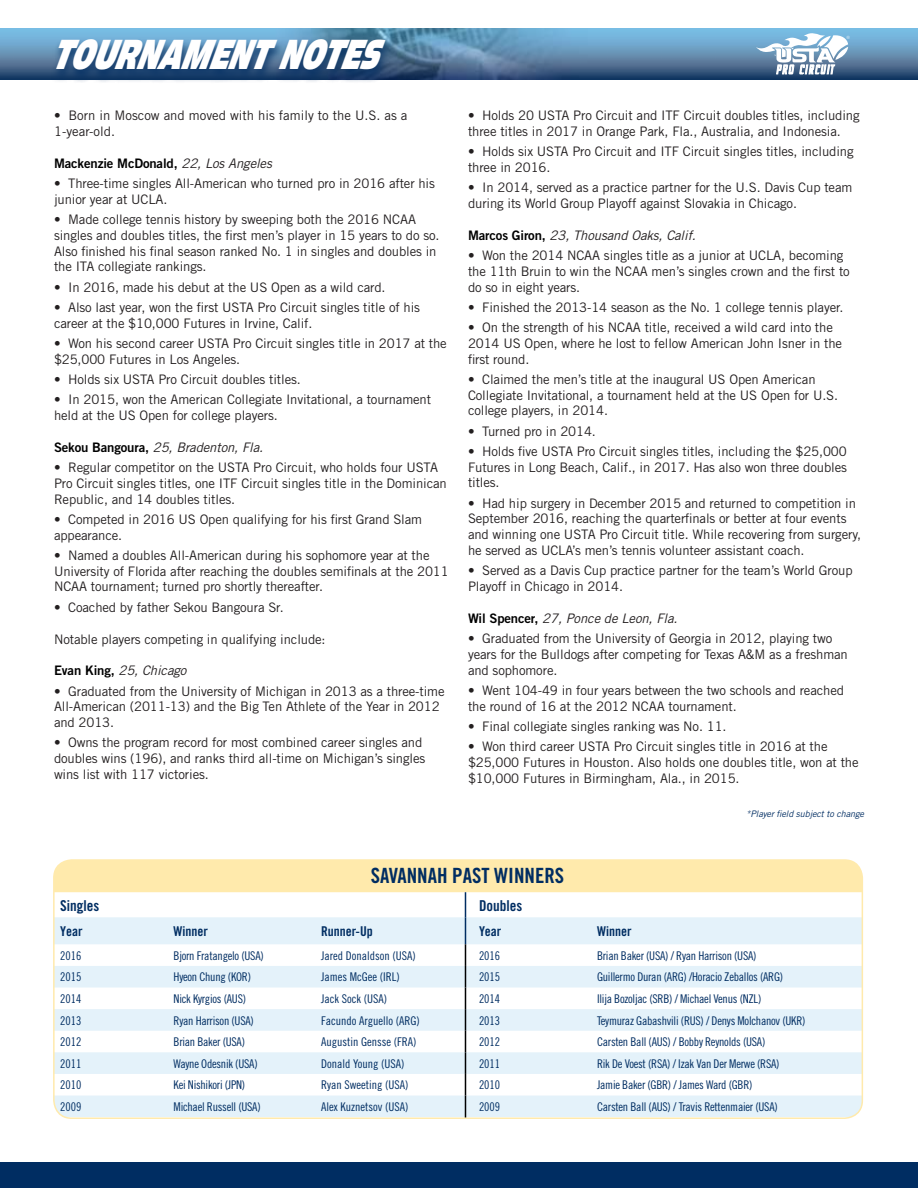
<style>
.page{position:relative;width:918px;height:1188px;background:#fff}
.page>*{position:absolute;margin:0;border:0;box-sizing:border-box;transform-origin:0 0}
.t1{font:italic 47.55px "Simian Text Gorilla";color:#fff;scale:.62 1}
.t2{font:21px "Trade Gothic Bold Cond Twenty";color:#002d62}
.t3{font:15px "Trade Gothic Bold Cond Twenty";color:#002d62}
.t4{font:13.5px "Trade Gothic Bold Cond Twenty";color:#002d62}
.t5{font:13.2px/15.8px "Trade Gothic";letter-spacing:-.01em;color:#231f20}
.t6{font:italic 13.2px "Trade Gothic";letter-spacing:-.01em;color:#231f20}
.t7{font:13.2px "Trade Gothic Bold Two";letter-spacing:-.01em;color:#000}
.t8{font:12px "Trade Gothic Cond Eighteen";letter-spacing:-.02em;color:#002d62}
.t9{font:12px "Trade Gothic Cond Eighteen";color:#002d62}
.t10{font:italic 9px "Trade Gothic";letter-spacing:-.01em;color:#002d62}
.s1{font-family:"Trade Gothic";font-style:italic;color:#231f20}
.s2{font-family:"Trade Gothic Bold Two";font-style:normal;color:#000}
</style>
<div class="page">
<img style="left:0;top:29px;width:918px;height:50px">
<div style="left:51px;top:38px;width:343px;height:46px;background:#002d62;opacity:.85"></div>
<svg style="left:756px;top:33px;width:94px;height:41px"></svg>
<div style="left:0;top:1162px;width:918px;height:26px;background:#002d62"></div>
<svg style="left:54px;top:860px;width:808px;height:258px"></svg>
<div style="left:53px;top:859px;width:810px;height:260px;border:2px solid #ffeaac;border-radius:18px"></div>
<h1 class="t1" style="left:51px;top:27px;width:558px">TOURNAMENTNOTES</h1>
<p class="t5" style="left:54px;top:107px;width:355px">• Born in Moscow and moved with his family to the U.S. as a<br>1-year-old.</p>
<p class="t7" style="left:54px;top:155px;width:219px">Mackenzie McDonald, <span class="s1">22, Los Angeles</span></p>
<p class="t5" style="left:54px;top:175px;width:383px">• Three-time singles All-American who turned pro in 2016 after his junior year at UCLA.</p>
<p class="t5" style="left:54px;top:211px;width:387px">• Made college tennis history by sweeping both the 2016 NCAA singles and doubles titles, the first men’s player in 15 years to do so.<br>Also finished his final season ranked No. 1 in singles and doubles in the ITA collegiate rankings.</p>
<p class="t5" style="left:54px;top:279px;width:333px">• In 2016, made his debut at the US Open as a wild card.</p>
<p class="t5" style="left:54px;top:299px;width:368px">• Also last year, won the first USTA Pro Circuit singles title of his career at the $10,000 Futures in Irvine, Calif.</p>
<p class="t5" style="left:54px;top:335px;width:394px">• Won his second career USTA Pro Circuit singles title in 2017 at the $25,000 Futures in Los Angeles.</p>
<p class="t5" style="left:54px;top:371px;width:248px">• Holds six USTA Pro Circuit doubles titles.</p>
<p class="t5" style="left:54px;top:391px;width:379px">• In 2015, won the American Collegiate Invitational, a tournament held at the US Open for college players.</p>
<p class="t6" style="left:54px;top:439px;width:211px"><span class="s2">Sekou Bangoura,</span> 25, Bradenton, Fla.</p>
<p class="t5" style="left:54px;top:459px;width:394px">• Regular competitor on the USTA Pro Circuit, who holds four USTA<br>Pro Circuit singles titles, one ITF Circuit singles title in the Dominican<br>Republic, and 14 doubles titles.</p>
<p class="t5" style="left:54px;top:511px;width:370px">• Competed in 2016 US Open qualifying for his first Grand Slam appearance.</p>
<p class="t5" style="left:54px;top:547px;width:396px">• Named a doubles All-American during his sophomore year at the<br>University of Florida after reaching the doubles semifinals at the 2011<br>NCAA tournament; turned pro shortly thereafter.</p>
<p class="t5" style="left:54px;top:599px;width:231px">• Coached by father Sekou Bangoura Sr.</p>
<p class="t5" style="left:54px;top:631px;width:273px">Notable players competing in qualifying include:</p>
<p class="t6" style="left:54px;top:663px;width:134px"><span class="s2">Evan King,</span> 25, Chicago</p>
<p class="t5" style="left:54px;top:683px;width:392px">• Graduated from the University of Michigan in 2013 as a three-time<br>All-American (2011-13) and the Big Ten Athlete of the Year in 2012 and 2013.</p>
<p class="t5" style="left:54px;top:735px;width:373px">• Owns the program record for most combined career singles and doubles wins (196), and ranks third all-time on Michigan’s singles wins list with 117 victories.</p>
<p class="t5" style="left:468px;top:107px;width:393px">• Holds 20 USTA Pro Circuit and ITF Circuit doubles titles, including three titles in 2017 in Orange Park, Fla., Australia, and Indonesia.</p>
<p class="t5" style="left:468px;top:143px;width:387px">• Holds six USTA Pro Circuit and ITF Circuit singles titles, including three in 2016.</p>
<p class="t5" style="left:468px;top:179px;width:386px">• In 2014, served as a practice partner for the U.S. Davis Cup team during its World Group Playoff against Slovakia in Chicago.</p>
<p class="t6" style="left:468px;top:227px;width:229px"><span class="s2">Marcos Giron,</span> 23, Thousand Oaks, Calif.</p>
<p class="t5" style="left:468px;top:247px;width:383px">• Won the 2014 NCAA singles title as a junior at UCLA, becoming the 11th Bruin to win the NCAA men’s singles crown and the first to do so in eight years.</p>
<p class="t5" style="left:468px;top:299px;width:377px">• Finished the 2013-14 season as the No. 1 college tennis player.</p>
<p class="t5" style="left:468px;top:319px;width:376px">• On the strength of his NCAA title, received a wild card into the<br>2014 US Open, where he lost to fellow American John Isner in the first round.</p>
<p class="t5" style="left:468px;top:371px;width:372px">• Claimed the men’s title at the inaugural US Open American<br>Collegiate Invitational, a tournament held at the US Open for U.S. college players, in 2014.</p>
<p class="t5" style="left:468px;top:423px;width:129px">• Turned pro in 2014.</p>
<p class="t5" style="left:468px;top:443px;width:380px;text-align:justify">• Holds five USTA Pro Circuit singles titles, including the $25,000<br>Futures in Long Beach, Calif., in 2017. Has also won three doubles titles.</p>
<p class="t5" style="left:468px;top:495px;width:395px">• Had hip surgery in December 2015 and returned to competition in September 2016, reaching the quarterfinals or better at four events and winning one USTA Pro Circuit title. While recovering from surgery, he served as UCLA’s men’s tennis volunteer assistant coach.</p>
<p class="t5" style="left:468px;top:562px;width:386px">• Served as a Davis Cup practice partner for the team’s World Group<br>Playoff in Chicago in 2014.</p>
<p class="t6" style="left:468px;top:610px;width:211px"><span class="s2">Wil Spencer,</span> 27, Ponce de Leon, Fla.</p>
<p class="t5" style="left:468px;top:630px;width:381px">• Graduated from the University of Georgia in 2012, playing two years for the Bulldogs after competing for Texas A&amp;M as a freshman and sophomore.</p>
<p class="t5" style="left:468px;top:682px;width:378px">• Went 104-49 in four years between the two schools and reached the round of 16 at the 2012 NCAA tournament.</p>
<p class="t5" style="left:468px;top:718px;width:260px">• Final collegiate singles ranking was No. 11.</p>
<p class="t5" style="left:468px;top:738px;width:392px">• Won third career USTA Pro Circuit singles title in 2016 at the $25,000 Futures in Houston. Also holds one doubles title, won at the $10,000 Futures in Birmingham, Ala., in 2015.</p>
<p class="t10" style="left:746px;top:808px;width:119px">*Player field subject to change</p>
<h2 class="t2" style="left:371px;top:863px;width:195px">SAVANNAH PAST WINNERS</h2>
<p class="t3" style="left:60px;top:896px;width:41px">Singles</p>
<p class="t3" style="left:479px;top:896px;width:45px">Doubles</p>
<p class="t4" style="left:60px;top:923px;width:24px">Year</p>
<p class="t4" style="left:174px;top:923px;width:36px">Winner</p>
<p class="t4" style="left:321px;top:923px;width:53px">Runner-Up</p>
<p class="t4" style="left:479px;top:923px;width:24px">Year</p>
<p class="t4" style="left:597px;top:923px;width:36px">Winner</p>
<p class="t8" style="left:60px;top:948px;width:23px">2016</p>
<p class="t8" style="left:174px;top:948px;width:92px">Bjorn Fratangelo (USA)</p>
<p class="t9" style="left:321px;top:948px;width:96px">Jared Donaldson (USA)</p>
<p class="t8" style="left:479px;top:948px;width:23px">2016</p>
<p class="t8" style="left:597px;top:948px;width:161px">Brian Baker (USA) / Ryan Harrison (USA)</p>
<p class="t8" style="left:60px;top:970px;width:23px">2015</p>
<p class="t8" style="left:174px;top:970px;width:79px">Hyeon Chung (KOR)</p>
<p class="t9" style="left:321px;top:970px;width:80px">James McGee (IRL)</p>
<p class="t8" style="left:479px;top:970px;width:23px">2015</p>
<p class="t8" style="left:597px;top:970px;width:188px">Guillermo Duran (ARG) /Horacio Zeballos (ARG)</p>
<p class="t8" style="left:60px;top:992px;width:23px">2014</p>
<p class="t8" style="left:174px;top:992px;width:74px">Nick Kyrgios (AUS)</p>
<p class="t9" style="left:321px;top:992px;width:67px">Jack Sock (USA)</p>
<p class="t8" style="left:479px;top:992px;width:23px">2014</p>
<p class="t8" style="left:597px;top:992px;width:166px">Ilija Bozoljac (SRB) / Michael Venus (NZL)</p>
<p class="t8" style="left:60px;top:1013px;width:23px">2013</p>
<p class="t8" style="left:174px;top:1013px;width:82px">Ryan Harrison (USA)</p>
<p class="t9" style="left:321px;top:1013px;width:100px">Facundo Arguello (ARG)</p>
<p class="t8" style="left:479px;top:1013px;width:23px">2013</p>
<p class="t8" style="left:597px;top:1013px;width:210px">Teymuraz Gabashvili (RUS) / Denys Molchanov (UKR)</p>
<p class="t8" style="left:60px;top:1035px;width:23px">2012</p>
<p class="t8" style="left:174px;top:1035px;width:73px">Brian Baker (USA)</p>
<p class="t9" style="left:321px;top:1035px;width:97px">Augustin Gensse (FRA)</p>
<p class="t8" style="left:479px;top:1035px;width:23px">2012</p>
<p class="t8" style="left:597px;top:1035px;width:170px">Carsten Ball (AUS) / Bobby Reynolds (USA)</p>
<p class="t8" style="left:60px;top:1056px;width:23px">2011</p>
<p class="t8" style="left:174px;top:1056px;width:86px">Wayne Odesnik (USA)</p>
<p class="t9" style="left:321px;top:1056px;width:85px">Donald Young (USA)</p>
<p class="t8" style="left:479px;top:1056px;width:23px">2011</p>
<p class="t8" style="left:597px;top:1056px;width:184px">Rik De Voest (RSA) / Izak Van Der Merwe (RSA)</p>
<p class="t8" style="left:60px;top:1078px;width:23px">2010</p>
<p class="t8" style="left:174px;top:1078px;width:73px">Kei Nishikori (JPN)</p>
<p class="t9" style="left:321px;top:1078px;width:89px">Ryan Sweeting (USA)</p>
<p class="t8" style="left:479px;top:1078px;width:23px">2010</p>
<p class="t8" style="left:597px;top:1078px;width:157px">Jamie Baker (GBR) / James Ward (GBR)</p>
<p class="t8" style="left:60px;top:1100px;width:23px">2009</p>
<p class="t8" style="left:174px;top:1100px;width:89px">Michael Russell (USA)</p>
<p class="t9" style="left:321px;top:1100px;width:89px">Alex Kuznetsov (USA)</p>
<p class="t8" style="left:479px;top:1100px;width:23px">2009</p>
<p class="t8" style="left:597px;top:1100px;width:182px">Carsten Ball (AUS) / Travis Rettenmaier (USA)</p>
</div>
